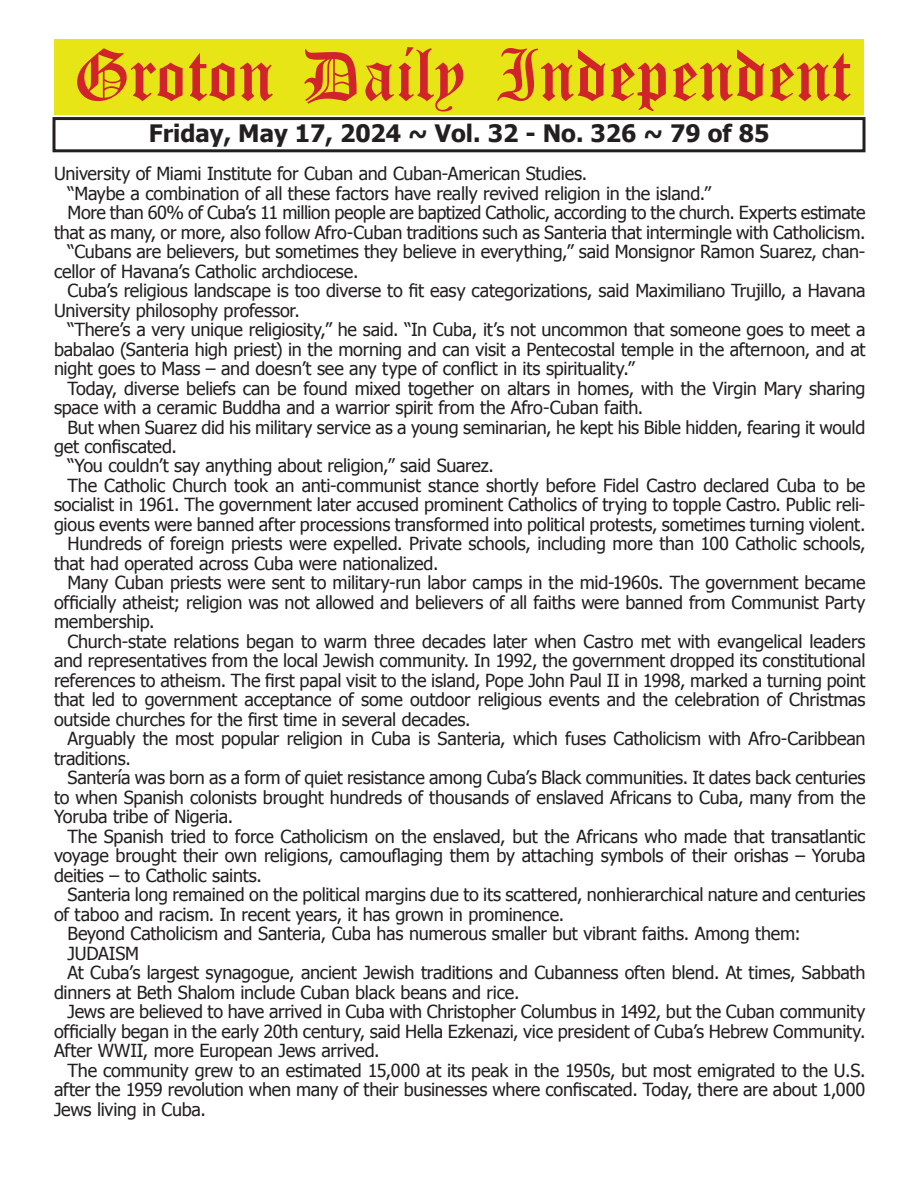
<style>
.page{position:relative;width:918px;height:1188px;background:#fff}
.page>*{position:absolute;margin:0;border:0;box-sizing:border-box;transform-origin:0 0}
.t1{font:54px "Old English Five";color:#d1232a}
.t2{font:700 24px "Tahoma";color:#231f20}
.t3{font:18px "Tahoma";letter-spacing:-.015em;color:#231f20}
</style>
<div class="page">
<div style="left:52px;top:117px;width:814px;height:35px;border:3px solid #231f20"></div>
<div style="left:54px;top:40px;width:810px;height:75px;background:#e7e515"></div>
<h1 class="t1" style="left:73px;top:50px;width:779px">Groton Daily Independent</h1>
<h2 class="t2" style="left:149px;top:116px;width:622px">Friday, May 17, 2024 ~ Vol. 32 - No. 326 ~ 79 of 85</h2>
<p class="t3" style="left:54px;top:161px;width:535px">University of Miami Institute for Cuban and Cuban-American Studies.</p>
<p class="t3" style="left:68px;top:181px;width:645px">“Maybe a combination of all these factors have really revived religion in the island.”</p>
<p class="t3" style="left:68px;top:200px;width:800px">More than 60% of Cuba’s 11 million people are baptized Catholic, according to the church. Experts estimate</p>
<p class="t3" style="left:54px;top:220px;width:813px">that as many, or more, also follow Afro-Cuban traditions such as Santeria that intermingle with Catholicism.</p>
<p class="t3" style="left:68px;top:239px;width:799px">“Cubans are believers, but sometimes they believe in everything,” said Monsignor Ramon Suarez, chan-</p>
<p class="t3" style="left:54px;top:259px;width:306px">cellor of Havana’s Catholic archdiocese.</p>
<p class="t3" style="left:68px;top:278px;width:799px">Cuba’s religious landscape is too diverse to fit easy categorizations, said Maximiliano Trujillo, a Havana</p>
<p class="t3" style="left:54px;top:298px;width:247px">University philosophy professor.</p>
<p class="t3" style="left:68px;top:317px;width:799px">“There’s a very unique religiosity,” he said. “In Cuba, it’s not uncommon that someone goes to meet a</p>
<p class="t3" style="left:54px;top:337px;width:813px">babalao (Santeria high priest) in the morning and can visit a Pentecostal temple in the afternoon, and at</p>
<p class="t3" style="left:54px;top:356px;width:582px">night goes to Mass – and doesn’t see any type of conflict in its spirituality.”</p>
<p class="t3" style="left:68px;top:376px;width:800px">Today, diverse beliefs can be found mixed together on altars in homes, with the Virgin Mary sharing</p>
<p class="t3" style="left:54px;top:395px;width:591px">space with a ceramic Buddha and a warrior spirit from the Afro-Cuban faith.</p>
<p class="t3" style="left:68px;top:415px;width:799px">But when Suarez did his military service as a young seminarian, he kept his Bible hidden, fearing it would</p>
<p class="t3" style="left:54px;top:434px;width:124px">get confiscated.</p>
<p class="t3" style="left:68px;top:454px;width:428px">“You couldn’t say anything about religion,” said Suarez.</p>
<p class="t3" style="left:68px;top:473px;width:799px">The Catholic Church took an anti-communist stance shortly before Fidel Castro declared Cuba to be</p>
<p class="t3" style="left:54px;top:493px;width:813px">socialist in 1961. The government later accused prominent Catholics of trying to topple Castro. Public reli-</p>
<p class="t3" style="left:54px;top:512px;width:813px">gious events were banned after processions transformed into political protests, sometimes turning violent.</p>
<p class="t3" style="left:68px;top:532px;width:799px">Hundreds of foreign priests were expelled. Private schools, including more than 100 Catholic schools,</p>
<p class="t3" style="left:54px;top:551px;width:386px">that had operated across Cuba were nationalized.</p>
<p class="t3" style="left:68px;top:571px;width:800px">Many Cuban priests were sent to military-run labor camps in the mid-1960s. The government became</p>
<p class="t3" style="left:54px;top:590px;width:813px">officially atheist; religion was not allowed and believers of all faiths were banned from Communist Party</p>
<p class="t3" style="left:54px;top:610px;width:102px">membership.</p>
<p class="t3" style="left:68px;top:629px;width:800px">Church-state relations began to warm three decades later when Castro met with evangelical leaders</p>
<p class="t3" style="left:54px;top:649px;width:813px">and representatives from the local Jewish community. In 1992, the government dropped its constitutional</p>
<p class="t3" style="left:54px;top:668px;width:813px">references to atheism. The first papal visit to the island, Pope John Paul II in 1998, marked a turning point</p>
<p class="t3" style="left:54px;top:688px;width:813px">that led to government acceptance of some outdoor religious events and the celebration of Christmas</p>
<p class="t3" style="left:54px;top:707px;width:418px">outside churches for the first time in several decades.</p>
<p class="t3" style="left:68px;top:727px;width:800px">Arguably the most popular religion in Cuba is Santeria, which fuses Catholicism with Afro-Caribbean</p>
<p class="t3" style="left:54px;top:746px;width:78px">traditions.</p>
<p class="t3" style="left:68px;top:766px;width:799px">Santería was born as a form of quiet resistance among Cuba’s Black communities. It dates back centuries</p>
<p class="t3" style="left:54px;top:785px;width:813px">to when Spanish colonists brought hundreds of thousands of enslaved Africans to Cuba, many from the</p>
<p class="t3" style="left:54px;top:805px;width:181px">Yoruba tribe of Nigeria.</p>
<p class="t3" style="left:68px;top:824px;width:799px">The Spanish tried to force Catholicism on the enslaved, but the Africans who made that transatlantic</p>
<p class="t3" style="left:54px;top:844px;width:813px">voyage brought their own religions, camouflaging them by attaching symbols of their orishas – Yoruba</p>
<p class="t3" style="left:54px;top:863px;width:210px">deities – to Catholic saints.</p>
<p class="t3" style="left:68px;top:883px;width:799px">Santeria long remained on the political margins due to its scattered, nonhierarchical nature and centuries</p>
<p class="t3" style="left:54px;top:902px;width:512px">of taboo and racism. In recent years, it has grown in prominence.</p>
<p class="t3" style="left:68px;top:922px;width:735px">Beyond Catholicism and Santeria, Cuba has numerous smaller but vibrant faiths. Among them:</p>
<p class="t3" style="left:68px;top:941px;width:73px">JUDAISM</p>
<p class="t3" style="left:68px;top:961px;width:799px">At Cuba’s largest synagogue, ancient Jewish traditions and Cubanness often blend. At times, Sabbath</p>
<p class="t3" style="left:54px;top:980px;width:467px">dinners at Beth Shalom include Cuban black beans and rice.</p>
<p class="t3" style="left:68px;top:1000px;width:799px">Jews are believed to have arrived in Cuba with Christopher Columbus in 1492, but the Cuban community</p>
<p class="t3" style="left:54px;top:1019px;width:813px">officially began in the early 20th century, said Hella Ezkenazi, vice president of Cuba’s Hebrew Community.</p>
<p class="t3" style="left:54px;top:1039px;width:327px">After WWII, more European Jews arrived.</p>
<p class="t3" style="left:68px;top:1058px;width:799px">The community grew to an estimated 15,000 at its peak in the 1950s, but most emigrated to the U.S.</p>
<p class="t3" style="left:54px;top:1078px;width:813px">after the 1959 revolution when many of their businesses where confiscated. Today, there are about 1,000</p>
<p class="t3" style="left:54px;top:1097px;width:153px">Jews living in Cuba.</p>
</div>
